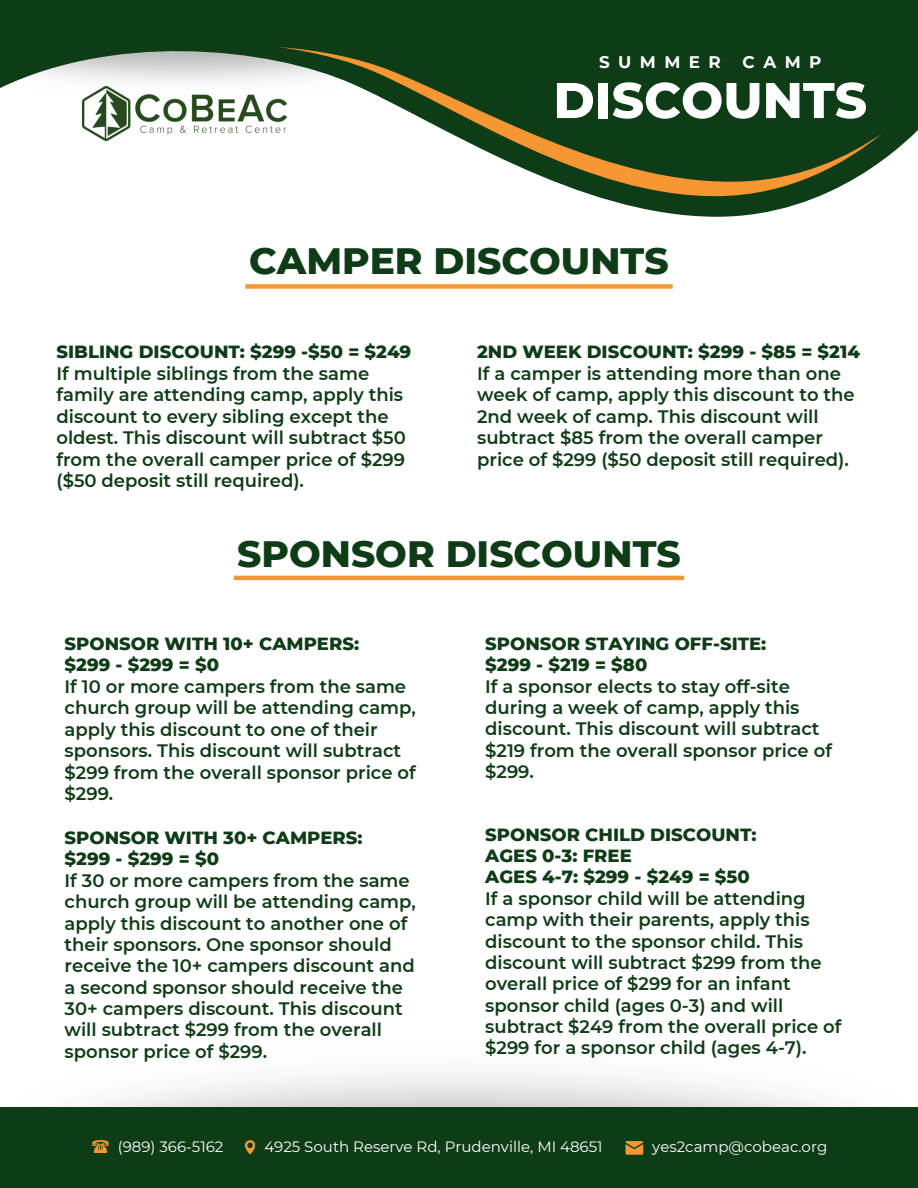
<style>
.page{position:relative;width:918px;height:1188px;background:#fff}
.page>*{position:absolute;margin:0;border:0;box-sizing:border-box;transform-origin:0 0}
.t1{font:800 50.1px "Montserrat";color:#fff}
.t2{font:800 37.5px "Montserrat";color:#0e3c16}
.t3{font:600 18px/21.5px "Montserrat";color:#0e3c16}
.t4{font:800 18px/21.3px "Montserrat";color:#0e3c16}
.t5{font:700 16.8px "Montserrat";letter-spacing:.505em;color:#fff}
.t6{font:15px "Montserrat";color:#fff}
</style>
<div class="page">
<svg style="left:0;top:0;width:918px;height:217px;fill:#0e3c16"></svg>
<svg style="left:279px;top:47px;width:603px;height:149px;fill:#0e3c16"></svg>
<img style="left:83px;top:87px;width:206px;height:54px">
<img style="left:0;top:1073px;width:918px;height:35px">
<div style="left:0;top:1108px;width:918px;height:80px;background:#0e3c16"></div>
<svg style="left:626px;top:1141px;width:17px;height:14px"></svg>
<img style="left:93px;top:1140px;width:15px;height:13px">
<svg style="left:245px;top:1140px;width:10px;height:15px"></svg>
<div style="left:245px;top:284px;width:428px;height:5px;background:#f79734"></div>
<hr style="left:234px;top:576px;width:450px;height:4px;background:#f79734">
<p class="t5" style="left:599px;top:50px;width:123px">SUMMER</p>
<p class="t5" style="left:743px;top:50px;width:80px">CAMP</p>
<h1 class="t1" style="left:553px;top:64px;width:315px">DISCOUNTS</h1>
<h2 class="t2" style="left:249px;top:233px;width:421px">CAMPER DISCOUNTS</h2>
<p class="t4" style="left:56px;top:340px;width:356px">SIBLING DISCOUNT: $299 -$50 = $249</p>
<p class="t3" style="left:56px;top:362px;width:351px">If multiple siblings from the same family are attending camp, apply this discount to every sibling except the oldest. This discount will subtract $50 from the overall camper price of $299 ($50 deposit still required).</p>
<p class="t4" style="left:477px;top:340px;width:384px">2ND WEEK DISCOUNT: $299 - $85 = $214</p>
<p class="t3" style="left:477px;top:362px;width:379px">If a camper is attending more than one week of camp, apply this discount to the 2nd week of camp. This discount will subtract $85 from the overall camper price of $299 ($50 deposit still required).</p>
<h2 class="t2" style="left:237px;top:527px;width:445px">SPONSOR DISCOUNTS</h2>
<p class="t4" style="left:65px;top:632px;width:296px">SPONSOR WITH 10+ CAMPERS: $299 - $299 = $0</p>
<p class="t3" style="left:65px;top:675px;width:353px">If 10 or more campers from the same church group will be attending camp, apply this discount to one of their sponsors. This discount will subtract $299 from the overall sponsor price of $299.</p>
<p class="t4" style="left:65px;top:826px;width:300px">SPONSOR WITH 30+ CAMPERS: $299 - $299 = $0</p>
<p class="t3" style="left:65px;top:869px;width:353px">If 30 or more campers from the same church group will be attending camp, apply this discount to another one of their sponsors. One sponsor should receive the 10+ campers discount and a second sponsor should receive the 30+ campers discount. This discount will subtract $299 from the overall sponsor price of $299.</p>
<p class="t4" style="left:485px;top:632px;width:283px">SPONSOR STAYING OFF-SITE: $299 - $219 = $80</p>
<p class="t3" style="left:485px;top:675px;width:348px">If a sponsor elects to stay off-site during a week of camp, apply this discount. This discount will subtract $219 from the overall sponsor price of $299.</p>
<p class="t4" style="left:485px;top:823px;width:273px">SPONSOR CHILD DISCOUNT:<br>AGES 0-3: FREE<br>AGES 4-7: $299 - $249 = $50</p>
<p class="t3" style="left:485px;top:887px;width:358px">If a sponsor child will be attending camp with their parents, apply this discount to the sponsor child. This discount will subtract $299 from the overall price of $299 for an infant sponsor child (ages 0-3) and will subtract $249 from the overall price of $299 for a sponsor child (ages 4-7).</p>
<p class="t6" style="left:118px;top:1136px;width:107px">(989) 366-5162</p>
<p class="t6" style="left:264px;top:1136px;width:340px">4925 South Reserve Rd, Prudenville, MI 48651</p>
<p class="t6" style="left:652px;top:1136px;width:177px">yes2camp@cobeac.org</p>
</div>
